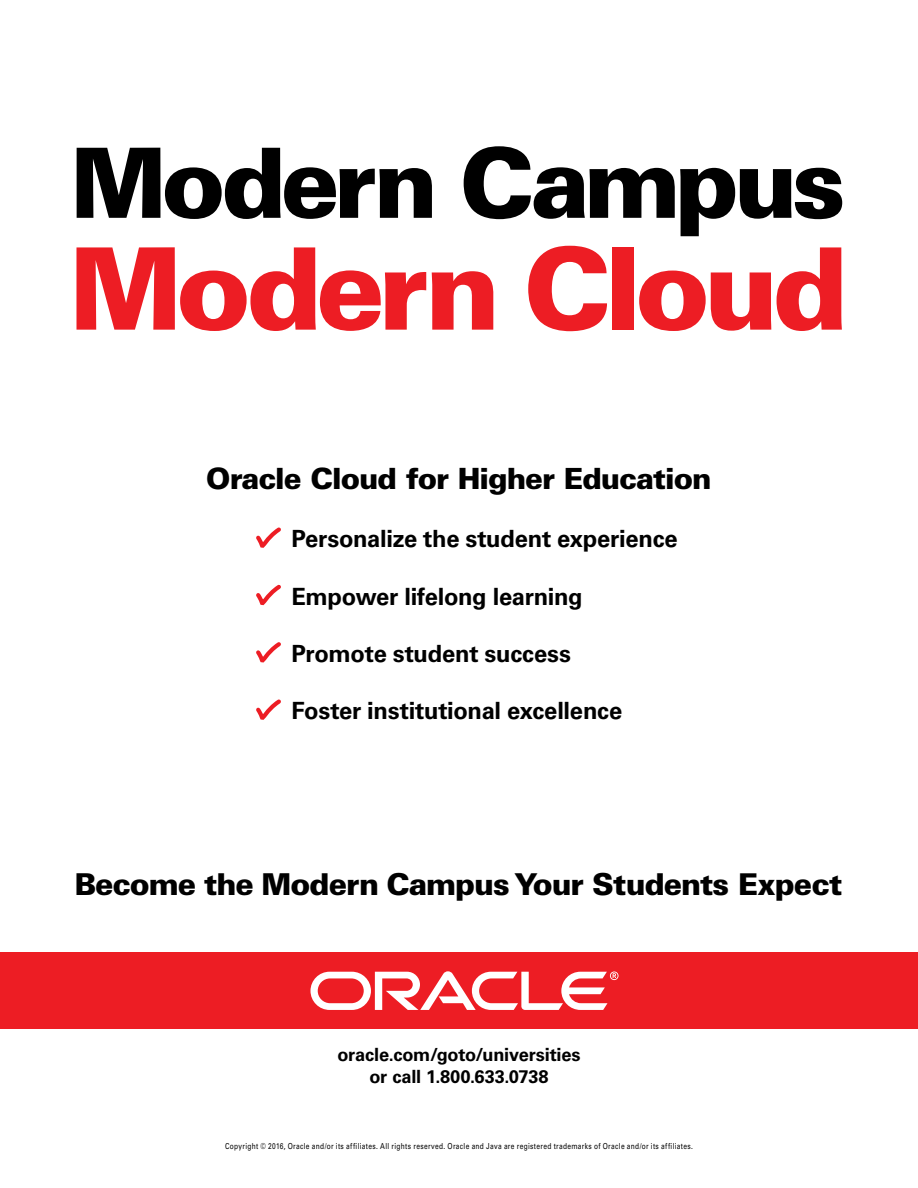
<style>
.page{position:relative;width:918px;height:1188px;background:#fff}
.page>*{position:absolute;margin:0;border:0;box-sizing:border-box;transform-origin:0 0}
.t1{font:900 113.85px "Univers LT Std";letter-spacing:-.065em;color:#ed1d24}
.t2{font:900 97.05px "Univers LT Std";letter-spacing:-.06em;color:#000}
.t3{font:900 30.15px "Univers LT Std";letter-spacing:-.035em;color:#000}
.t4{font:900 29.25px "Univers LT Std";letter-spacing:-.035em;color:#000}
.t5{font:700 23.7px "Univers LT Std";letter-spacing:-.01em;color:#000}
.t6{font:700 18.15px/21.3px "Univers LT Std";letter-spacing:-.01em;color:#000;text-align:center}
.t7{font:8.25px "Univers LT Std";letter-spacing:.05em;color:#000;scale:.8 1}
</style>
<div class="page">
<div style="left:0;top:953px;width:918px;height:76px;background:#ed1d24"></div>
<svg style="left:310px;top:971px;width:309px;height:39px"></svg>
<svg style="left:256px;top:527px;width:25px;height:21px"></svg>
<svg style="left:256px;top:585px;width:25px;height:20px"></svg>
<svg style="left:256px;top:642px;width:25px;height:20px"></svg>
<svg style="left:256px;top:699px;width:25px;height:21px"></svg>
<h2 class="t2" style="left:71px;top:122px;width:777px">Modern Campus</h2>
<h1 class="t1" style="left:69px;top:217px;width:781px">Modern Cloud</h1>
<h3 class="t4" style="left:206px;top:460px;width:507px">Oracle Cloud for Higher Education</h3>
<h3 class="t5" style="left:291px;top:525px;width:388px">Personalize the student experience</h3>
<h3 class="t5" style="left:291px;top:582px;width:293px">Empower lifelong learning</h3>
<h3 class="t5" style="left:291px;top:640px;width:281px">Promote student success</h3>
<h3 class="t5" style="left:291px;top:697px;width:332px">Foster institutional excellence</h3>
<h3 class="t3" style="left:75px;top:865px;width:769px">Become the Modern Campus Your Students Expect</h3>
<h3 class="t6" style="left:337px;top:1045px;width:245px">oracle.com/goto/universities or call 1.800.633.0738</h3>
<p class="t7" style="left:225px;top:1141px;width:586px">Copyright © 2016, Oracle and/or its affiliates. All rights reserved. Oracle and Java are registered trademarks of Oracle and/or its affiliates.</p>
</div>
